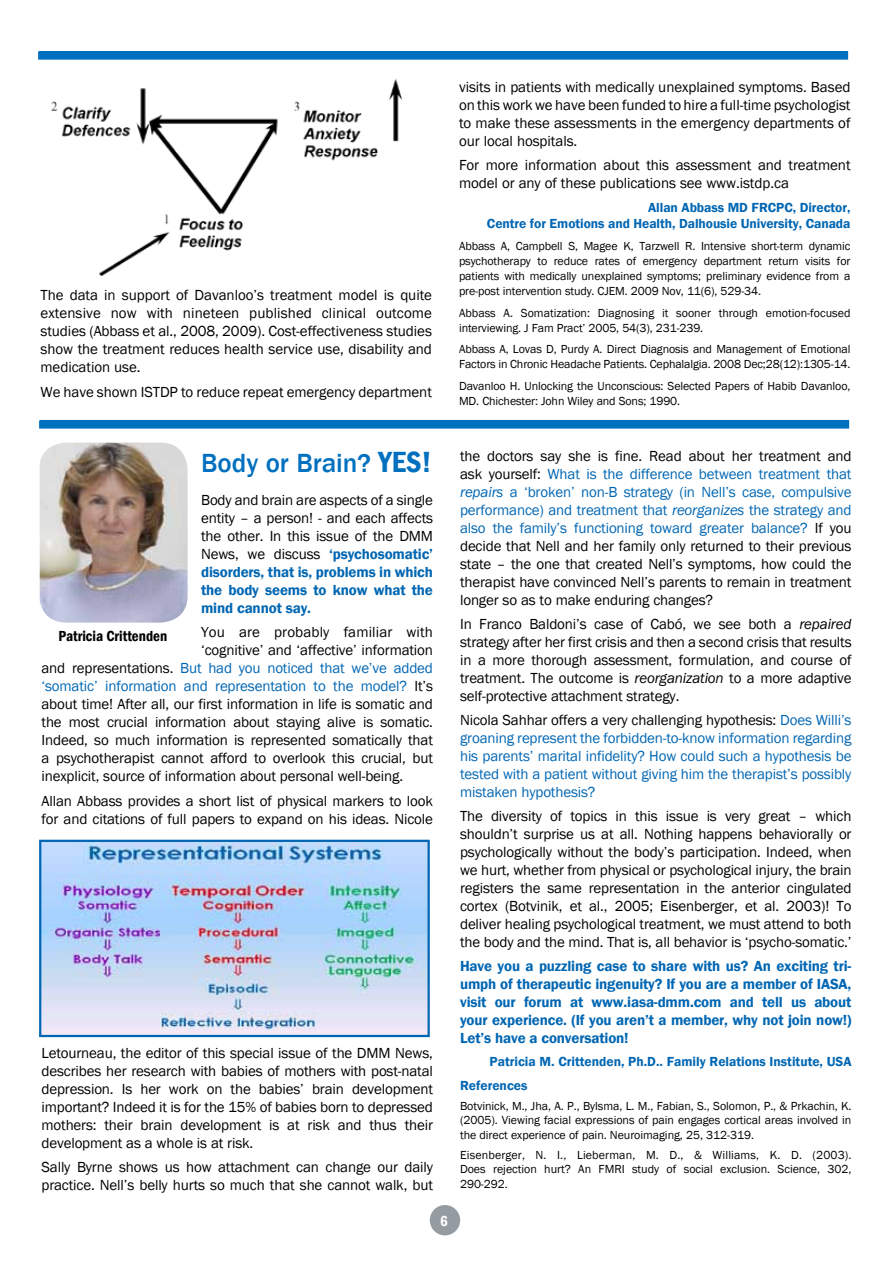
<style>
.page{position:relative;width:893px;height:1263px;background:#fff}
.page>*{position:absolute;margin:0;border:0;box-sizing:border-box;transform-origin:0 0}
.t1{font:500 27px "Franklin Gothic";color:#0070bf}
.t2{font:15px/18px "Franklin Gothic";letter-spacing:-.01em;color:#000;text-align:justify}
.t3{font:15px/18px "Franklin Gothic";letter-spacing:-.01em;color:#0066b3;text-align:justify}
.t4{font:600 15px/18px "Franklin Gothic";letter-spacing:-.01em;color:#0066b3;text-align:justify}
.t5{font:15px "Franklin Gothic";letter-spacing:.01em;color:#000}
.t6{font:600 condensed 15px "Franklin Gothic";color:#000}
.t7{font:600 condensed 15px "Franklin Gothic";color:#fff}
.t8{font:600 13.5px/16.5px "Franklin Gothic";letter-spacing:-.005em;color:#0066b3;text-align:right}
.t9{font:12px/15px "Franklin Gothic";letter-spacing:-.01em;color:#000;text-align:justify}
.s1{font-weight:600;font-stretch:condensed;font-size:30px}
.s2{font-weight:600;color:#0066b3}
.s3{color:#000}
.s4{color:#0066b3}
.s5{font-style:italic;color:#0066b3}
.s6{font-style:italic}
</style>
<div class="page">
<div style="left:38px;top:51px;width:810px;height:9px;background:#0070bf"></div>
<div style="left:430px;top:1205px;width:30px;height:30px;background:#949ca1;border-radius:50%"></div>
<svg style="left:39px;top:420px;width:810px;height:9px;background:#0b76c1"></svg>
<img style="left:44px;top:59px;width:372px;height:217px">
<img style="left:40px;top:443px;width:148px;height:180px">
<img style="left:42px;top:843px;width:385px;height:191px">
<div style="left:39px;top:840px;width:391px;height:197px;border:2px solid #0066b3"></div>
<p class="t2" style="left:41px;top:286px;width:393px">The data in support of Davanloo’s treatment model is quite extensive now with nineteen published clinical outcome studies (Abbass et al., 2008, 2009). Cost-effectiveness studies show the treatment reduces health service use, disability and medication use.</p>
<p class="t2" style="left:41px;top:383px;width:393px">We have shown ISTDP to reduce repeat emergency department</p>
<p class="t2" style="left:459px;top:78px;width:393px">visits in patients with medically unexplained symptoms. Based on this work we have been funded to hire a full-time psychologist to make these assessments in the emergency departments of our local hospitals.</p>
<p class="t2" style="left:459px;top:157px;width:393px">For more information about this assessment and treatment model or any of these publications see www.istdp.ca</p>
<p class="t8" style="left:487px;top:199px;width:365px">Allan Abbass MD FRCPC, Director,<br>Centre for Emotions and Health, Dalhousie University, Canada</p>
<p class="t9" style="left:459px;top:239px;width:393px">Abbass A, Campbell S, Magee K, Tarzwell R. Intensive short-term dynamic psychotherapy to reduce rates of emergency department return visits for patients with medically unexplained symptoms; preliminary evidence from a pre-post intervention study. CJEM. 2009 Nov, 11(6), 529-34.</p>
<p class="t9" style="left:459px;top:305px;width:393px">Abbass A. Somatization: Diagnosing it sooner through emotion-focused interviewing. J Fam Pract’ 2005, 54(3), 231-239.</p>
<p class="t9" style="left:459px;top:342px;width:393px">Abbass A, Lovas D, Purdy A. Direct Diagnosis and Management of Emotional<br>Factors in Chronic Headache Patients. Cephalalgia. 2008 Dec;28(12):1305-14.</p>
<p class="t9" style="left:459px;top:379px;width:393px">Davanloo H. Unlocking the Unconscious: Selected Papers of Habib Davanloo,<br>MD. Chichester: John Wiley and Sons; 1990.</p>
<h1 class="t1" style="left:201px;top:446px;width:232px">Body or Brain? <span class="s1">YES!</span></h1>
<p class="t2" style="left:201px;top:492px;width:233px">Body and brain are aspects of a single entity – a person! - and each affects the other. In this issue of the DMM News, we discuss <span class="s2">‘psychosomatic’ disorders, that is, problems in which the body seems to know what the mind cannot say.</span></p>
<p class="t5" style="left:201px;top:623px;width:233px">You are probably familiar with</p>
<p class="t2" style="left:201px;top:642px;width:233px">‘cognitive’ and ‘affective’ information</p>
<p class="t3" style="left:42px;top:660px;width:393px"><span class="s3">and representations.</span> But had you noticed that we’ve added</p>
<p class="t3" style="left:42px;top:678px;width:393px">‘somatic’ information and representation to the model? <span class="s3">It’s</span></p>
<p class="t2" style="left:42px;top:696px;width:393px">about time! After all, our first information in life is somatic and</p>
<p class="t2" style="left:42px;top:714px;width:393px">the most crucial information about staying alive is somatic.</p>
<p class="t2" style="left:42px;top:732px;width:393px">Indeed, so much information is represented somatically that</p>
<p class="t2" style="left:42px;top:750px;width:393px">a psychotherapist cannot afford to overlook this crucial, but</p>
<p class="t2" style="left:42px;top:768px;width:363px">inexplicit, source of information about personal well-being.</p>
<p class="t2" style="left:42px;top:792px;width:393px">Allan Abbass provides a short list of physical markers to look for and citations of full papers to expand on his ideas. Nicole</p>
<p class="t6" style="left:58px;top:626px;width:110px">Patricia Crittenden</p>
<p class="t2" style="left:42px;top:1044px;width:393px">Letourneau, the editor of this special issue of the DMM News, describes her research with babies of mothers with post-natal depression. Is her work on the babies’ brain development important? Indeed it is for the 15% of babies born to depressed mothers: their brain development is at risk and thus their development as a whole is at risk.</p>
<p class="t2" style="left:42px;top:1158px;width:393px">Sally Byrne shows us how attachment can change our daily practice. Nell’s belly hurts so much that she cannot walk, but</p>
<p class="t7" style="left:440px;top:1211px;width:9px">6</p>
<p class="t2" style="left:460px;top:447px;width:393px">the doctors say she is fine. Read about her treatment and ask yourself: <span class="s4">What is the difference between treatment that </span><span class="s5">repairs</span> <span class="s4">a ‘broken’ non-B strategy (in Nell’s case, compulsive performance) and treatment that</span> <span class="s5">reorganizes</span> <span class="s4">the strategy and also the family’s functioning toward greater balance?</span> If you decide that Nell and her family only returned to their previous state – the one that created Nell’s symptoms, how could the therapist have convinced Nell’s parents to remain in treatment longer so as to make enduring changes?</p>
<p class="t2" style="left:460px;top:615px;width:393px">In Franco Baldoni’s case of Cabó, we see both a <span class="s6">repaired </span>strategy after her first crisis and then a second crisis that results in a more thorough assessment, formulation, and course of treatment. The outcome is <span class="s6">reorganization</span> to a more adaptive self-protective attachment strategy.</p>
<p class="t3" style="left:460px;top:711px;width:393px"><span class="s3">Nicola Sahhar offers a very challenging hypothesis:</span> Does Willi’s groaning represent the forbidden-to-know information regarding his parents’ marital infidelity? How could such a hypothesis be tested with a patient without giving him the therapist’s possibly mistaken hypothesis?</p>
<p class="t2" style="left:460px;top:807px;width:393px">The diversity of topics in this issue is very great – which shouldn’t surprise us at all. Nothing happens behaviorally or psychologically without the body’s participation. Indeed, when we hurt, whether from physical or psychological injury, the brain registers the same representation in the anterior cingulated cortex (Botvinik, et al., 2005; Eisenberger, et al. 2003)! To deliver healing psychological treatment, we must attend to both the body and the mind. That is, all behavior is ‘psycho-somatic.’</p>
<p class="t4" style="left:460px;top:957px;width:393px">Have you a puzzling case to share with us? An exciting tri&shy;umph of therapeutic ingenuity? If you are a member of IASA, visit our forum at www.iasa-dmm.com and tell us about your experience. (If you aren’t a member, why not join now!)<br>Let’s have a conversation!</p>
<p class="t8" style="left:460px;top:1049px;width:393px;line-height:24px;text-align:left;text-indent:29px">Patricia M. Crittenden, Ph.D.. Family Relations Institute, USA<br>References</p>
<p class="t9" style="left:460px;top:1099px;width:393px;line-height:14.2px">Botvinick, M., Jha, A. P., Bylsma, L. M., Fabian, S., Solomon, P., &amp; Prkachin, K. (2005). Viewing facial expressions of pain engages cortical areas involved in the direct experience of pain. Neuroimaging, 25, 312-319.</p>
<p class="t9" style="left:460px;top:1148px;width:393px;line-height:14.2px">Eisenberger, N. I., Lieberman, M. D., &amp; Williams, K. D. (2003).<br>Does rejection hurt? An FMRI study of social exclusion. Science, 302, 290-292.</p>
</div>
